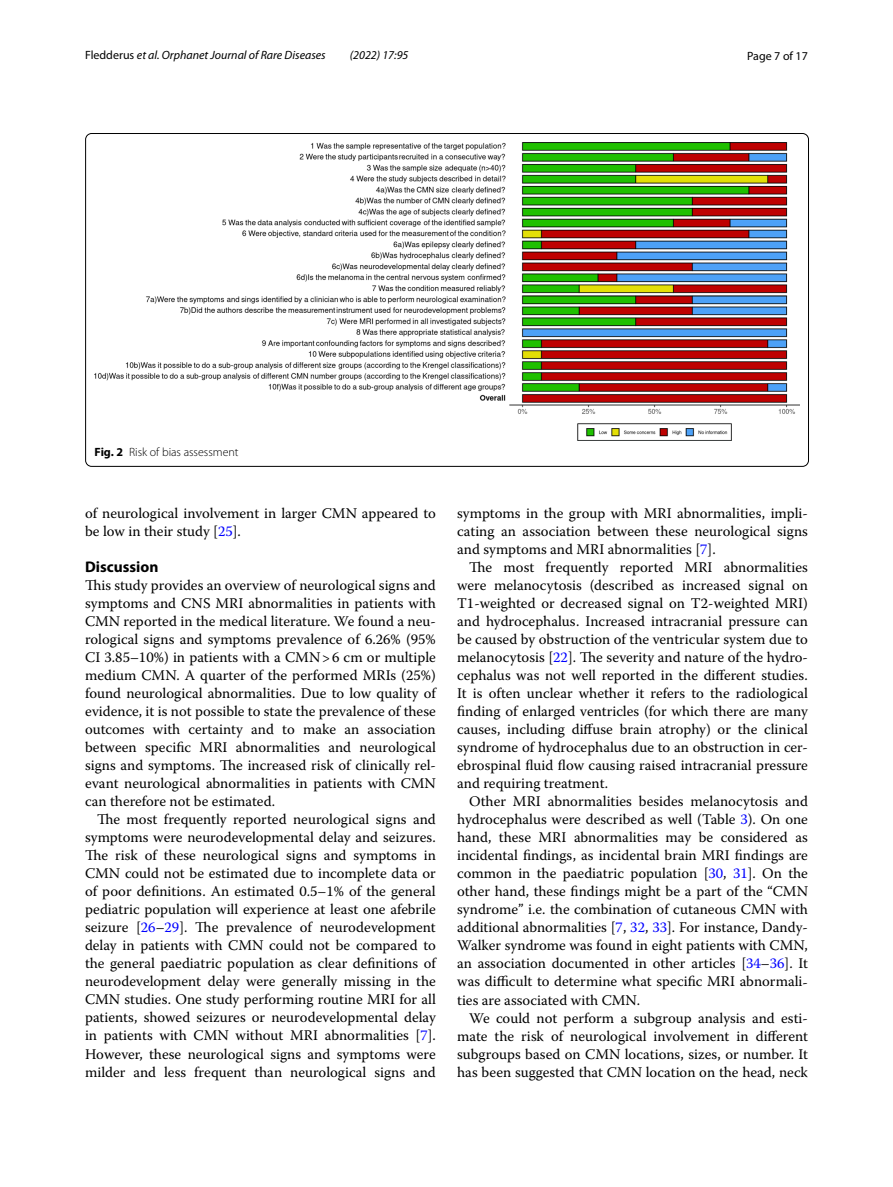
<style>
.page{position:relative;width:893px;height:1187px;background:#fff}
.page>*{position:absolute;margin:0;border:0;box-sizing:border-box;transform-origin:0 0}
.t1{font:700 15.45px "Myriad Pro";color:#000}
.t2{font:14.7px/18px "Warnock Pro";color:#000;text-align:justify}
.t3{font:italic 12px "Myriad Pro";color:#000}
.t4{font:300 12px "Myriad Pro";color:#000}
.t5{font:12px "Myriad Pro";color:#000}
.s1{font-style:normal}
.s2{font-weight:700}
.s3{color:#00f}
</style>
<div class="page">
<img style="left:94px;top:142px;width:706px;height:299px">
<p class="t3" style="left:85px;top:48px;width:242px"><span class="s1">Fledderus</span> et al. Orphanet Journal of Rare Diseases</p>
<p class="t3" style="left:350px;top:48px;width:60px">(2022) 17:95</p>
<p class="t5" style="left:747px;top:48px;width:62px">Page 7 of 17</p>
<p class="t4" style="left:95px;top:445px;width:146px"><span class="s2">Fig. 2</span> Risk of bias assessment</p>
<p class="t2" style="left:85px;top:504px;width:352px">of neurological involvement in larger CMN appeared to be low in their study [<span class="s3">25</span>].</p>
<p class="t1" style="left:85px;top:557px;width:75px">Discussion</p>
<p class="t2" style="left:85px;top:576px;width:352px">This study provides an overview of neurological signs and symptoms and CNS MRI abnormalities in patients with CMN reported in the medical literature. We found a neu&shy;rological signs and symptoms prevalence of 6.26% (95% CI 3.85–10%) in patients with a CMN&gt;6 cm or multiple medium CMN. A quarter of the performed MRIs (25%) found neurological abnormalities. Due to low quality of evidence, it is not possible to state the prevalence of these outcomes with certainty and to make an association between specific MRI abnormalities and neurological signs and symptoms. The increased risk of clinically rel&shy;evant neurological abnormalities in patients with CMN can therefore not be estimated.</p>
<p class="t2" style="left:85px;top:810px;width:352px;text-indent:12px">The most frequently reported neurological signs and symptoms were neurodevelopmental delay and seizures.<br>The risk of these neurological signs and symptoms in CMN could not be estimated due to incomplete data or of poor definitions. An estimated 0.5–1% of the general pediatric population will experience at least one afebrile seizure [<span class="s3">26</span>–<span class="s3">29</span>]. The prevalence of neurodevelopment delay in patients with CMN could not be compared to the general paediatric population as clear definitions of neurodevelopment delay were generally missing in the CMN studies. One study performing routine MRI for all patients, showed seizures or neurodevelopmental delay in patients with CMN without MRI abnormalities [<span class="s3">7</span>].<br>However, these neurological signs and symptoms were milder and less frequent than neurological signs and</p>
<p class="t2" style="left:457px;top:504px;width:352px">symptoms in the group with MRI abnormalities, impli&shy;cating an association between these neurological signs and symptoms and MRI abnormalities [<span class="s3">7</span>].</p>
<p class="t2" style="left:457px;top:558px;width:352px;text-indent:12px">The most frequently reported MRI abnormalities were melanocytosis (described as increased signal on T1-weighted or decreased signal on T2-weighted MRI) and hydrocephalus. Increased intracranial pressure can be caused by obstruction of the ventricular system due to melanocytosis [<span class="s3">22</span>]. The severity and nature of the hydro&shy;cephalus was not well reported in the different studies.<br>It is often unclear whether it refers to the radiological finding of enlarged ventricles (for which there are many causes, including diffuse brain atrophy) or the clinical syndrome of hydrocephalus due to an obstruction in cer&shy;ebrospinal fluid flow causing raised intracranial pressure and requiring treatment.</p>
<p class="t2" style="left:457px;top:792px;width:352px;text-indent:12px">Other MRI abnormalities besides melanocytosis and hydrocephalus were described as well (Table <span class="s3">3</span>). On one hand, these MRI abnormalities may be considered as incidental findings, as incidental brain MRI findings are common in the paediatric population [<span class="s3">30</span>, <span class="s3">31</span>]. On the other hand, these findings might be a part of the “CMN syndrome” i.e. the combination of cutaneous CMN with additional abnormalities [<span class="s3">7</span>, <span class="s3">32</span>, <span class="s3">33</span>]. For instance, Dandy-Walker syndrome was found in eight patients with CMN, an association documented in other articles [<span class="s3">34</span>–<span class="s3">36</span>]. It was difficult to determine what specific MRI abnormali&shy;ties are associated with CMN.</p>
<p class="t2" style="left:457px;top:1008px;width:352px;text-indent:12px">We could not perform a subgroup analysis and esti&shy;mate the risk of neurological involvement in different subgroups based on CMN locations, sizes, or number. It has been suggested that CMN location on the head, neck</p>
</div>
